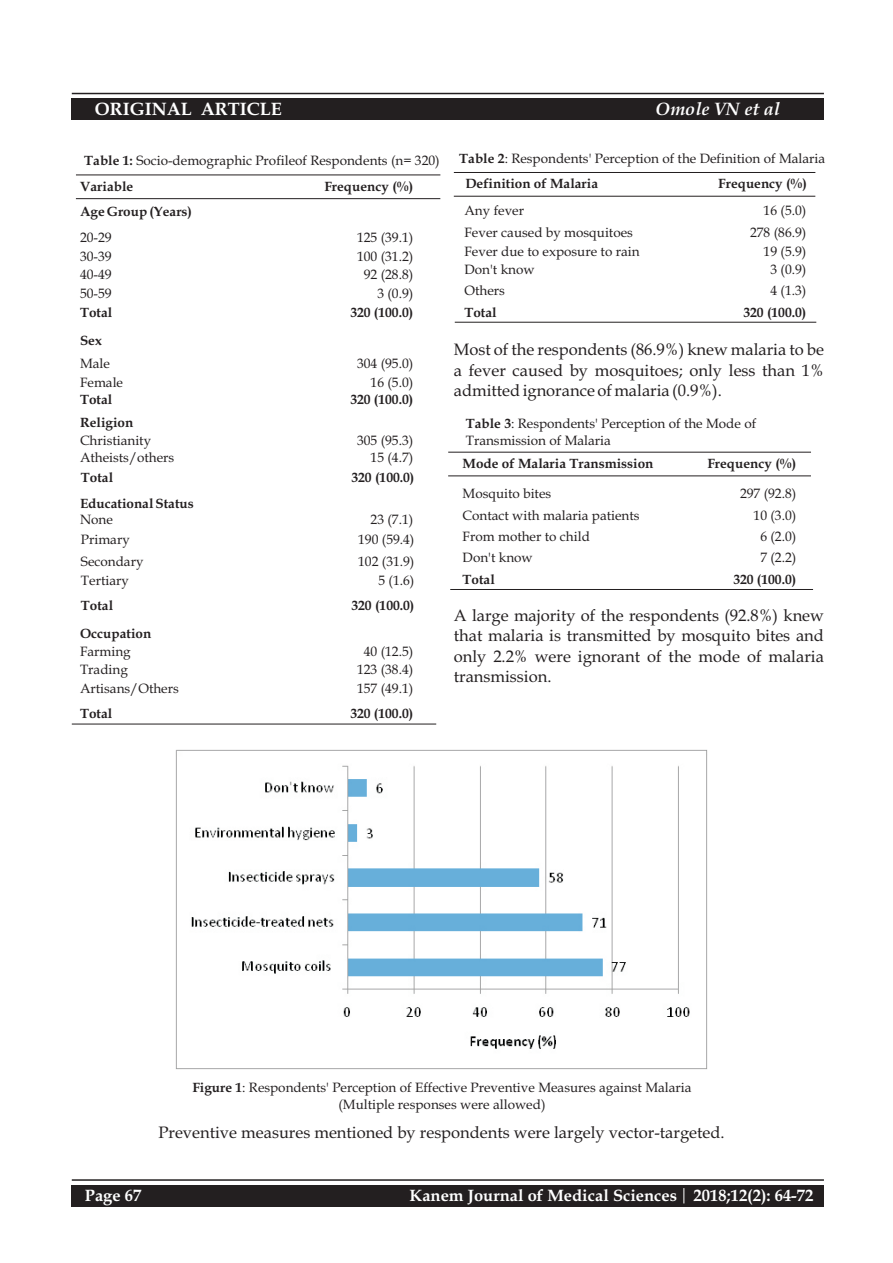
<style>
.page{position:relative;width:893px;height:1263px;background:#fff}
.page>*{position:absolute;margin:0;border:0;box-sizing:border-box;transform-origin:0 0}
.t1{font:700 18px "Book Antiqua";color:#fff}
.t2{font:italic 700 18px "Book Antiqua";color:#fff}
.t3{font:16.5px/20.5px "Book Antiqua";color:#231f20;text-align:justify}
.t4{font:700 16.5px "Book Antiqua";color:#fff}
.t5{font:13.5px/16.8px "Book Antiqua";color:#231f20}
.t6{font:700 13.5px "Book Antiqua";color:#231f20}
.s1{font-weight:700}
</style>
<div class="page">
<hr style="left:72px;top:93px;width:752px;height:1px;background:#231f20">
<div style="left:72px;top:99px;width:752px;height:21px;background:#231f20"></div>
<hr style="left:72px;top:1179px;width:752px;height:2px;background:#231f20">
<div style="left:72px;top:1186px;width:752px;height:21px;background:#231f20"></div>
<svg style="left:683px;top:1188px;width:1px;height:15px"></svg>
<hr style="left:76px;top:175px;width:364px;height:1px;background:#231f20">
<hr style="left:76px;top:198px;width:364px;height:1px;background:#231f20">
<hr style="left:72px;top:724px;width:364px;height:1px;background:#231f20">
<hr style="left:454px;top:172px;width:361px;height:1px;background:#231f20">
<hr style="left:454px;top:196px;width:361px;height:1px;background:#231f20">
<hr style="left:455px;top:322px;width:361px;height:1px;background:#231f20">
<hr style="left:448px;top:452px;width:363px;height:1px;background:#231f20">
<hr style="left:450px;top:589px;width:363px;height:1px;background:#231f20">
<hr style="left:448px;top:476px;width:363px;height:1px;background:#231f20">
<img style="left:175px;top:749px;width:532px;height:321px">
<h1 class="t1" style="left:95px;top:102px;width:188px">ORIGINAL ARTICLE</h1>
<h1 class="t2" style="left:655px;top:102px;width:126px">Omole VN et al</h1>
<p class="t5" style="left:84px;top:154px;width:357px"><span class="s1">Table 1:</span> Socio-demographic Profileof Respondents (n= 320)</p>
<p class="t6" style="left:80px;top:181px;width:55px">Variable</p>
<p class="t6" style="left:324px;top:181px;width:90px">Frequency (%)</p>
<p class="t6" style="left:80px;top:206px;width:114px">Age Group (Years)</p>
<p class="t5" style="left:80px;top:231px;width:33px">20-29</p>
<p class="t5" style="left:357px;top:231px;width:58px">125 (39.1)</p>
<p class="t5" style="left:80px;top:249px;width:33px">30-39</p>
<p class="t5" style="left:357px;top:249px;width:58px">100 (31.2)</p>
<p class="t5" style="left:80px;top:268px;width:33px">40-49</p>
<p class="t5" style="left:364px;top:268px;width:51px">92 (28.8)</p>
<p class="t5" style="left:80px;top:286px;width:33px">50-59</p>
<p class="t5" style="left:377px;top:286px;width:37px">3 (0.9)</p>
<p class="t6" style="left:80px;top:307px;width:34px">Total</p>
<p class="t6" style="left:350px;top:307px;width:64px">320 (100.0)</p>
<p class="t6" style="left:80px;top:336px;width:23px">Sex</p>
<p class="t5" style="left:80px;top:357px;width:31px">Male</p>
<p class="t5" style="left:357px;top:357px;width:58px">304 (95.0)</p>
<p class="t5" style="left:80px;top:376px;width:45px">Female</p>
<p class="t5" style="left:371px;top:376px;width:44px">16 (5.0)</p>
<p class="t6" style="left:80px;top:394px;width:34px">Total</p>
<p class="t6" style="left:350px;top:394px;width:64px">320 (100.0)</p>
<p class="t6" style="left:80px;top:417px;width:55px">Religion</p>
<p class="t5" style="left:80px;top:433px;width:73px">Christianity</p>
<p class="t5" style="left:357px;top:433px;width:58px">305 (95.3)</p>
<p class="t5" style="left:80px;top:451px;width:96px">Atheists/others</p>
<p class="t5" style="left:371px;top:451px;width:44px">15 (4.7)</p>
<p class="t6" style="left:81px;top:473px;width:34px">Total</p>
<p class="t6" style="left:351px;top:473px;width:64px">320 (100.0)</p>
<p class="t6" style="left:80px;top:499px;width:115px">Educational Status</p>
<p class="t5" style="left:80px;top:513px;width:34px">None</p>
<p class="t5" style="left:371px;top:513px;width:44px">23 (7.1)</p>
<p class="t5" style="left:81px;top:533px;width:50px">Primary</p>
<p class="t5" style="left:358px;top:533px;width:58px">190 (59.4)</p>
<p class="t5" style="left:81px;top:554px;width:64px">Secondary</p>
<p class="t5" style="left:358px;top:554px;width:58px">102 (31.9)</p>
<p class="t5" style="left:81px;top:574px;width:49px">Tertiary</p>
<p class="t5" style="left:378px;top:574px;width:37px">5 (1.6)</p>
<p class="t6" style="left:81px;top:601px;width:34px">Total</p>
<p class="t6" style="left:351px;top:601px;width:64px">320 (100.0)</p>
<p class="t6" style="left:80px;top:628px;width:73px">Occupation</p>
<p class="t5" style="left:80px;top:644px;width:52px">Farming</p>
<p class="t5" style="left:364px;top:644px;width:51px">40 (12.5)</p>
<p class="t5" style="left:80px;top:663px;width:49px">Trading</p>
<p class="t5" style="left:357px;top:663px;width:58px">123 (38.4)</p>
<p class="t5" style="left:80px;top:681px;width:100px">Artisans/Others</p>
<p class="t5" style="left:357px;top:681px;width:58px">157 (49.1)</p>
<p class="t6" style="left:80px;top:708px;width:34px">Total</p>
<p class="t6" style="left:350px;top:708px;width:64px">320 (100.0)</p>
<p class="t5" style="left:459px;top:152px;width:367px"><span class="s1">Table 2</span>: Respondents' Perception of the Definition of Malaria</p>
<p class="t6" style="left:465px;top:178px;width:134px">Definition of Malaria</p>
<p class="t6" style="left:718px;top:178px;width:90px">Frequency (%)</p>
<p class="t5" style="left:464px;top:204px;width:61px">Any fever</p>
<p class="t5" style="left:764px;top:204px;width:44px">16 (5.0)</p>
<p class="t5" style="left:464px;top:225px;width:170px">Fever caused by mosquitoes</p>
<p class="t5" style="left:750px;top:225px;width:58px">278 (86.9)</p>
<p class="t5" style="left:464px;top:244px;width:177px">Fever due to exposure to rain</p>
<p class="t5" style="left:764px;top:244px;width:44px">19 (5.9)</p>
<p class="t5" style="left:464px;top:262px;width:72px">Don't know</p>
<p class="t5" style="left:770px;top:262px;width:37px">3 (0.9)</p>
<p class="t5" style="left:464px;top:284px;width:42px">Others</p>
<p class="t5" style="left:770px;top:284px;width:37px">4 (1.3)</p>
<p class="t6" style="left:464px;top:307px;width:34px">Total</p>
<p class="t6" style="left:743px;top:307px;width:64px">320 (100.0)</p>
<p class="t3" style="left:454px;top:341px;width:372px">Most of the respondents (86.9%) knew malaria to be a fever caused by mosquitoes; only less than 1% admitted ignorance of malaria (0.9%).</p>
<p class="t5" style="left:466px;top:416px;width:292px"><span class="s1">Table 3</span>: Respondents' Perception of the Mode of<br>Transmission of Malaria</p>
<p class="t6" style="left:463px;top:458px;width:192px">Mode of Malaria Transmission</p>
<p class="t6" style="left:707px;top:458px;width:90px">Frequency (%)</p>
<p class="t5" style="left:463px;top:487px;width:90px">Mosquito bites</p>
<p class="t5" style="left:740px;top:487px;width:58px">297 (92.8)</p>
<p class="t5" style="left:463px;top:509px;width:178px">Contact with malaria patients</p>
<p class="t5" style="left:754px;top:509px;width:44px">10 (3.0)</p>
<p class="t5" style="left:463px;top:529px;width:129px">From mother to child</p>
<p class="t5" style="left:760px;top:529px;width:37px">6 (2.0)</p>
<p class="t5" style="left:463px;top:551px;width:72px">Don't know</p>
<p class="t5" style="left:760px;top:551px;width:37px">7 (2.2)</p>
<p class="t6" style="left:463px;top:574px;width:34px">Total</p>
<p class="t6" style="left:733px;top:574px;width:64px">320 (100.0)</p>
<p class="t3" style="left:454px;top:607px;width:372px">A large majority of the respondents (92.8%) knew that malaria is transmitted by mosquito bites and only 2.2% were ignorant of the mode of malaria transmission.</p>
<p class="t5" style="left:192px;top:1081px;width:501px;text-align:center"><span class="s1">Figure 1</span>: Respondents' Perception of Effective Preventive Measures against Malaria (Multiple responses were allowed)</p>
<p class="t3" style="left:159px;top:1124px;width:568px">Preventive measures mentioned by respondents were largely vector-targeted.</p>
<p class="t4" style="left:85px;top:1189px;width:58px">Page 67</p>
<p class="t4" style="left:409px;top:1189px;width:405px">Kanem Journal of Medical Sciences 2018;12(2): 64-72</p>
</div>
